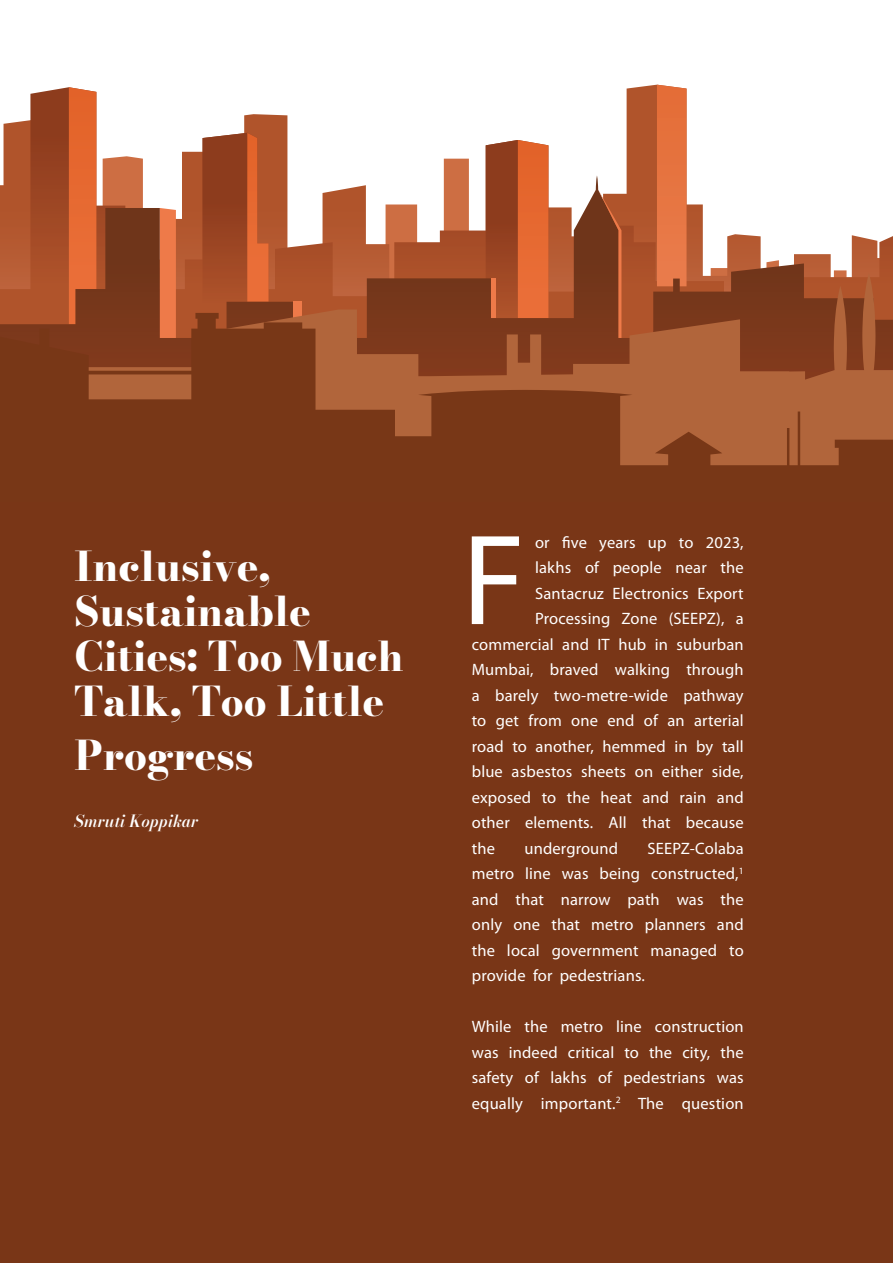
<style>
.page{position:relative;width:893px;height:1263px;background:#fff}
.page>*{position:absolute;margin:0;border:0;box-sizing:border-box;transform-origin:0 0}
.body{font:130.05px "Myriad Pro";color:#fff}
.t1{font:800 40.5px/45px "Bodoni Moda 18 pt";color:#fff}
.body-2{font:16.5px/25.5px "Myriad Pro";letter-spacing:.01em;color:#fff;text-align:justify}
.t2{font:italic 600 16.5px "Bodoni Moda 18 pt";color:#fff}
</style>
<div class="page">
<svg style="left:3px;top:87px;width:684px;height:88px"></svg>
<div style="left:69px;top:87px;width:27px;height:88px;background:#e4652b"></div>
<div style="left:657px;top:85px;width:29px;height:90px;background:#e5713b"></div>
<svg style="left:486px;top:140px;width:62px;height:35px;background:#bb5b32"></svg>
<svg style="left:203px;top:133px;width:66px;height:42px;background:#a34d29"></svg>
<svg style="left:0;top:175px;width:893px;height:98px"></svg>
<svg style="left:160px;top:208px;width:16px;height:65px"></svg>
<svg style="left:598px;top:190px;width:23px;height:83px;background:#8d4a2c"></svg>
<svg style="left:0;top:273px;width:893px;height:40px;background:#9d4c27"></svg>
<svg style="left:0;top:313px;width:893px;height:189px;background:#894422"></svg>
<div style="left:0;top:502px;width:893px;height:761px;background:#793617"></div>
<p class="t1" style="left:75px;top:545px;width:331px">Inclusive,<br>Sustainable<br>Cities: Too Much<br>Talk, Too Little</p>
<p class="t1" style="left:75px;top:734px;width:180px">Progress</p>
<p class="t2" style="left:75px;top:809px;width:125px">Smruti Koppikar</p>
<p class="body" style="left:462px;top:500px;width:65px">F</p>
<p class="body-2" style="left:535px;top:529px;width:210px">or five years up to 2023,</p>
<p class="body-2" style="left:535px;top:554px;width:210px">lakhs of people near the</p>
<p class="body-2" style="left:535px;top:580px;width:210px">Santacruz Electronics Export</p>
<p class="body-2" style="left:535px;top:605px;width:210px">Processing Zone (SEEPZ), a</p>
<p class="body-2" style="left:472px;top:631px;width:273px">commercial and IT hub in suburban</p>
<p class="body-2" style="left:472px;top:656px;width:273px">Mumbai, braved walking through</p>
<p class="body-2" style="left:472px;top:682px;width:273px">a barely two-metre-wide pathway</p>
<p class="body-2" style="left:472px;top:707px;width:273px">to get from one end of an arterial</p>
<p class="body-2" style="left:472px;top:733px;width:273px">road to another, hemmed in by tall</p>
<p class="body-2" style="left:472px;top:758px;width:273px">blue asbestos sheets on either side,</p>
<p class="body-2" style="left:472px;top:784px;width:273px">exposed to the heat and rain and</p>
<p class="body-2" style="left:472px;top:809px;width:273px">other elements. All that because</p>
<p class="body-2" style="left:472px;top:835px;width:25px">the</p>
<p class="body-2" style="left:524px;top:835px;width:95px">underground</p>
<p class="body-2" style="left:472px;top:835px;width:273px;text-indent:176px">SEEPZ-Colaba metro line was being constructed,<sup>1 </sup>and that narrow path was the only one that metro planners and the local government managed to provide for pedestrians.</p>
<p class="body-2" style="left:472px;top:1013px;width:273px">While the metro line construction was indeed critical to the city, the safety of lakhs of pedestrians was equally important.<sup>2</sup> The question</p>
</div>
